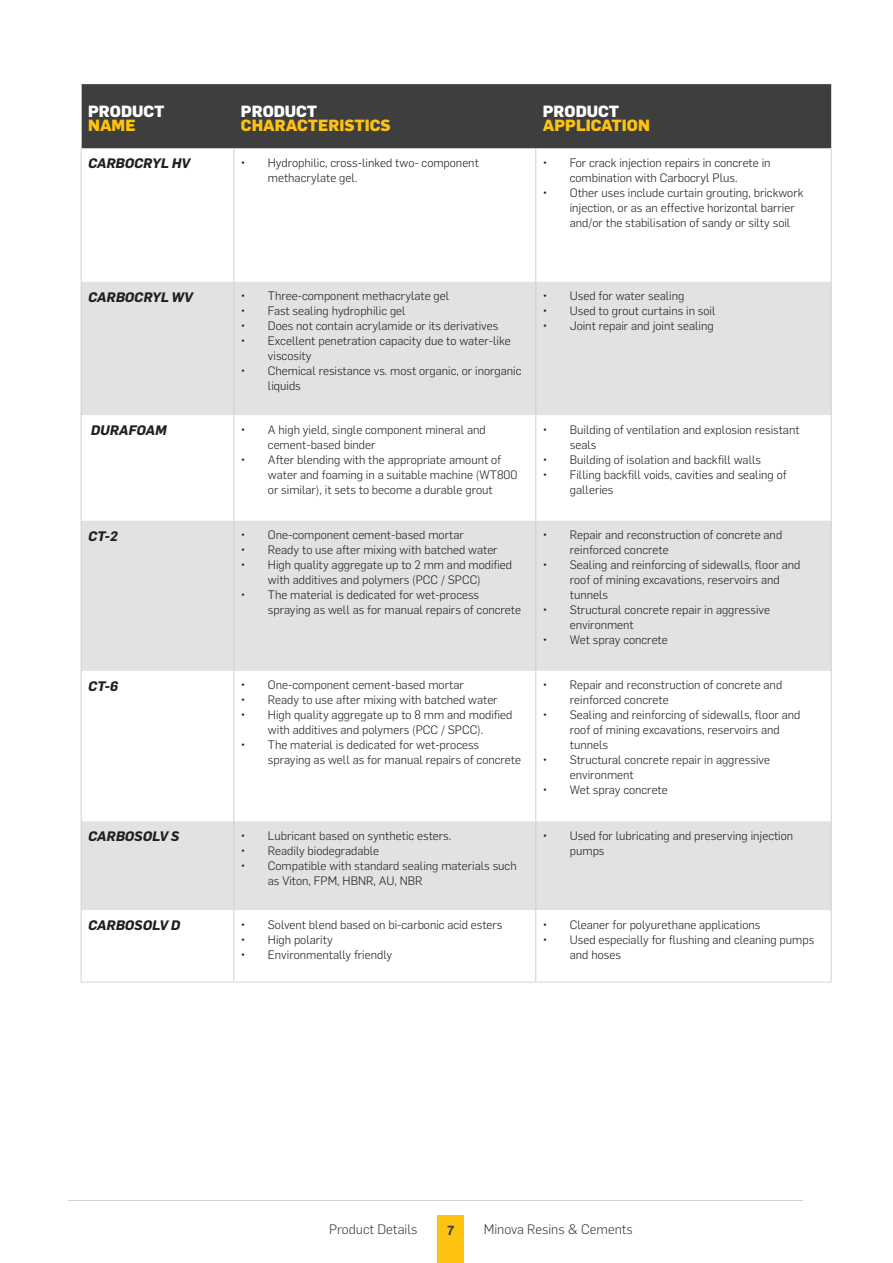
<style>
.page{position:relative;width:893px;height:1263px;background:#fff}
.page>*{position:absolute;margin:0;border:0;box-sizing:border-box;transform-origin:0 0}
.t1{font:800 15.9px "Flama";color:#fec210}
.t2{font:800 15.9px "Flama";color:#fff}
.Copy{font:italic 700 13.5px "Flama";color:#231f20}
.t3{font:300 13.5px "Flama";color:#3e3e3f}
.t4{font:600 12.9px "Flama";color:#3e3e3f}
.t5{font:300 12px/15px "Flama";color:#231f20}
</style>
<div class="page">
<div style="left:82px;top:84px;width:749px;height:65px;background:#3e3e3f"></div>
<svg style="left:82px;top:282px;width:749px;height:628px;fill:#e1e2e4"></svg>
<hr style="left:81px;top:282px;width:1px;height:133px;background:#cfd0d2">
<hr style="left:234px;top:282px;width:1px;height:133px;background:#cfd0d2">
<hr style="left:535px;top:282px;width:1px;height:133px;background:#cfd0d2">
<hr style="left:831px;top:282px;width:1px;height:133px;background:#cfd0d2">
<hr style="left:81px;top:521px;width:1px;height:150px;background:#cfd0d2">
<hr style="left:234px;top:521px;width:1px;height:150px;background:#cfd0d2">
<hr style="left:535px;top:521px;width:1px;height:150px;background:#cfd0d2">
<hr style="left:831px;top:521px;width:1px;height:150px;background:#cfd0d2">
<hr style="left:81px;top:821px;width:1px;height:89px;background:#cfd0d2">
<hr style="left:81px;top:149px;width:1px;height:133px;background:#cfd0d2">
<hr style="left:234px;top:821px;width:1px;height:89px;background:#cfd0d2">
<hr style="left:535px;top:821px;width:1px;height:89px;background:#cfd0d2">
<hr style="left:831px;top:821px;width:1px;height:89px;background:#cfd0d2">
<hr style="left:234px;top:149px;width:1px;height:133px;background:#cfd0d2">
<hr style="left:81px;top:415px;width:1px;height:106px;background:#cfd0d2">
<hr style="left:535px;top:149px;width:1px;height:133px;background:#cfd0d2">
<hr style="left:831px;top:149px;width:1px;height:133px;background:#cfd0d2">
<hr style="left:234px;top:415px;width:1px;height:106px;background:#cfd0d2">
<hr style="left:535px;top:415px;width:1px;height:106px;background:#cfd0d2">
<hr style="left:831px;top:415px;width:1px;height:106px;background:#cfd0d2">
<hr style="left:81px;top:671px;width:1px;height:150px;background:#cfd0d2">
<hr style="left:234px;top:671px;width:1px;height:150px;background:#cfd0d2">
<hr style="left:535px;top:671px;width:1px;height:150px;background:#cfd0d2">
<hr style="left:831px;top:671px;width:1px;height:150px;background:#cfd0d2">
<hr style="left:81px;top:910px;width:1px;height:72px;background:#cfd0d2">
<hr style="left:234px;top:910px;width:1px;height:72px;background:#cfd0d2">
<hr style="left:535px;top:910px;width:1px;height:72px;background:#cfd0d2">
<hr style="left:831px;top:910px;width:1px;height:72px;background:#cfd0d2">
<hr style="left:81px;top:982px;width:153px;height:1px;background:#d1d2d4">
<hr style="left:234px;top:982px;width:302px;height:1px;background:#d1d2d4">
<hr style="left:536px;top:982px;width:295px;height:1px;background:#d1d2d4">
<div style="left:437px;top:1215px;width:27px;height:48px;background:#fec210"></div>
<p class="t2" style="left:88px;top:99px;width:78px">PRODUCT</p>
<p class="t1" style="left:88px;top:114px;width:49px">NAME</p>
<p class="t2" style="left:241px;top:99px;width:78px">PRODUCT</p>
<p class="t1" style="left:241px;top:114px;width:151px">CHARACTERISTICS</p>
<p class="t2" style="left:543px;top:99px;width:78px">PRODUCT</p>
<p class="t1" style="left:543px;top:114px;width:108px">APPLICATION</p>
<p class="Copy" style="left:88px;top:154px;width:104px">CARBOCRYL HV</p>
<p class="t5" style="left:268px;top:154px;width:213px;text-indent:-27px">• Hydrophilic, cross-linked two- component methacrylate gel.</p>
<p class="t5" style="left:543px;top:154px;width:229px;text-align:center">• For crack injection repairs in concrete in combination with Carbocryl Plus.</p>
<p class="t5" style="left:570px;top:184px;width:235px;text-indent:-27px">• Other uses include curtain grouting, brickwork injection, or as an effective horizontal barrier and/or the stabilisation of sandy or silty soil</p>
<p class="Copy" style="left:88px;top:287px;width:106px">CARBOCRYL WV</p>
<p class="t5" style="left:241px;top:288px;width:210px">• Three-component methacrylate gel</p>
<p class="t5" style="left:241px;top:303px;width:166px">• Fast sealing hydrophilic gel</p>
<p class="t5" style="left:241px;top:318px;width:259px">• Does not contain acrylamide or its derivatives</p>
<p class="t5" style="left:268px;top:333px;width:244px;text-indent:-27px">• Excellent penetration capacity due to water-like viscosity</p>
<p class="t5" style="left:268px;top:363px;width:255px;text-indent:-27px">• Chemical resistance vs. most organic, or inorganic liquids</p>
<p class="Copy" style="left:91px;top:420px;width:77px">DURAFOAM</p>
<p class="t5" style="left:268px;top:421px;width:219px;text-indent:-27px">• A high yield, single component mineral and cement-based binder</p>
<p class="t5" style="left:268px;top:451px;width:251px;text-indent:-27px">• After blending with the appropriate amount of water and foaming in a suitable machine (WT800 or similar), it sets to become a durable grout</p>
<p class="Copy" style="left:88px;top:526px;width:31px">CT-2</p>
<p class="t5" style="left:241px;top:527px;width:225px">• One-component cement-based mortar</p>
<p class="t5" style="left:241px;top:542px;width:258px">• Ready to use after mixing with batched water</p>
<p class="t5" style="left:241px;top:557px;width:273px;text-align:center">• High quality aggregate up to 2 mm and modified with additives and polymers (PCC / SPCC)</p>
<p class="t5" style="left:268px;top:587px;width:255px;text-indent:-27px">• The material is dedicated for wet-process spraying as well as for manual repairs of concrete</p>
<p class="Copy" style="left:88px;top:676px;width:31px">CT-6</p>
<p class="t5" style="left:241px;top:677px;width:225px">• One-component cement-based mortar</p>
<p class="t5" style="left:241px;top:692px;width:258px">• Ready to use after mixing with batched water</p>
<p class="t5" style="left:241px;top:707px;width:273px;text-align:center">• High quality aggregate up to 8 mm and modified with additives and polymers (PCC / SPCC).</p>
<p class="t5" style="left:268px;top:737px;width:255px;text-indent:-27px">• The material is dedicated for wet-process spraying as well as for manual repairs of concrete</p>
<p class="Copy" style="left:88px;top:827px;width:93px">CARBOSOLV S</p>
<p class="t5" style="left:241px;top:827px;width:212px">• Lubricant based on synthetic esters.</p>
<p class="t5" style="left:241px;top:842px;width:140px">• Readily biodegradable</p>
<p class="t5" style="left:268px;top:857px;width:250px;text-indent:-27px">• Compatible with standard sealing materials such as Viton, FPM, HBNR, AU, NBR</p>
<p class="Copy" style="left:88px;top:915px;width:94px">CARBOSOLV D</p>
<p class="t5" style="left:241px;top:916px;width:263px">• Solvent blend based on bi-carbonic acid esters</p>
<p class="t5" style="left:241px;top:931px;width:93px">• High polarity</p>
<p class="t5" style="left:241px;top:946px;width:153px">• Environmentally friendly</p>
<p class="t5" style="left:543px;top:288px;width:143px">• Used for water sealing</p>
<p class="t5" style="left:543px;top:303px;width:174px">• Used to grout curtains in soil</p>
<p class="t5" style="left:543px;top:318px;width:172px">• Joint repair and joint sealing</p>
<p class="t5" style="left:570px;top:421px;width:231px;text-indent:-27px">• Building of ventilation and explosion resistant seals</p>
<p class="t5" style="left:543px;top:451px;width:220px">• Building of isolation and backfill walls</p>
<p class="t5" style="left:570px;top:466px;width:218px;text-indent:-27px">• Filling backfill voids, cavities and sealing of galleries</p>
<p class="t5" style="left:570px;top:527px;width:214px;text-indent:-27px">• Repair and reconstruction of concrete and reinforced concrete</p>
<p class="t5" style="left:570px;top:557px;width:232px;text-indent:-27px">• Sealing and reinforcing of sidewalls, floor and roof of mining excavations, reservoirs and tunnels</p>
<p class="t5" style="left:570px;top:602px;width:202px;text-indent:-27px">• Structural concrete repair in aggressive environment</p>
<p class="t5" style="left:543px;top:632px;width:127px">• Wet spray concrete</p>
<p class="t5" style="left:570px;top:677px;width:214px;text-indent:-27px">• Repair and reconstruction of concrete and reinforced concrete</p>
<p class="t5" style="left:570px;top:707px;width:232px;text-indent:-27px">• Sealing and reinforcing of sidewalls, floor and roof of mining excavations, reservoirs and tunnels</p>
<p class="t5" style="left:570px;top:752px;width:202px;text-indent:-27px">• Structural concrete repair in aggressive environment</p>
<p class="t5" style="left:543px;top:782px;width:127px">• Wet spray concrete</p>
<p class="t5" style="left:570px;top:827px;width:225px;text-indent:-27px">• Used for lubricating and preserving injection pumps</p>
<p class="t5" style="left:543px;top:916px;width:219px">• Cleaner for polyurethane applications</p>
<p class="t5" style="left:570px;top:931px;width:246px;text-indent:-27px">• Used especially for flushing and cleaning pumps and hoses</p>
<p class="t3" style="left:329px;top:1220px;width:90px">Product Details</p>
<p class="t4" style="left:447px;top:1221px;width:9px">7</p>
<p class="t3" style="left:484px;top:1220px;width:151px">Minova Resins &amp; Cements</p>
</div>
